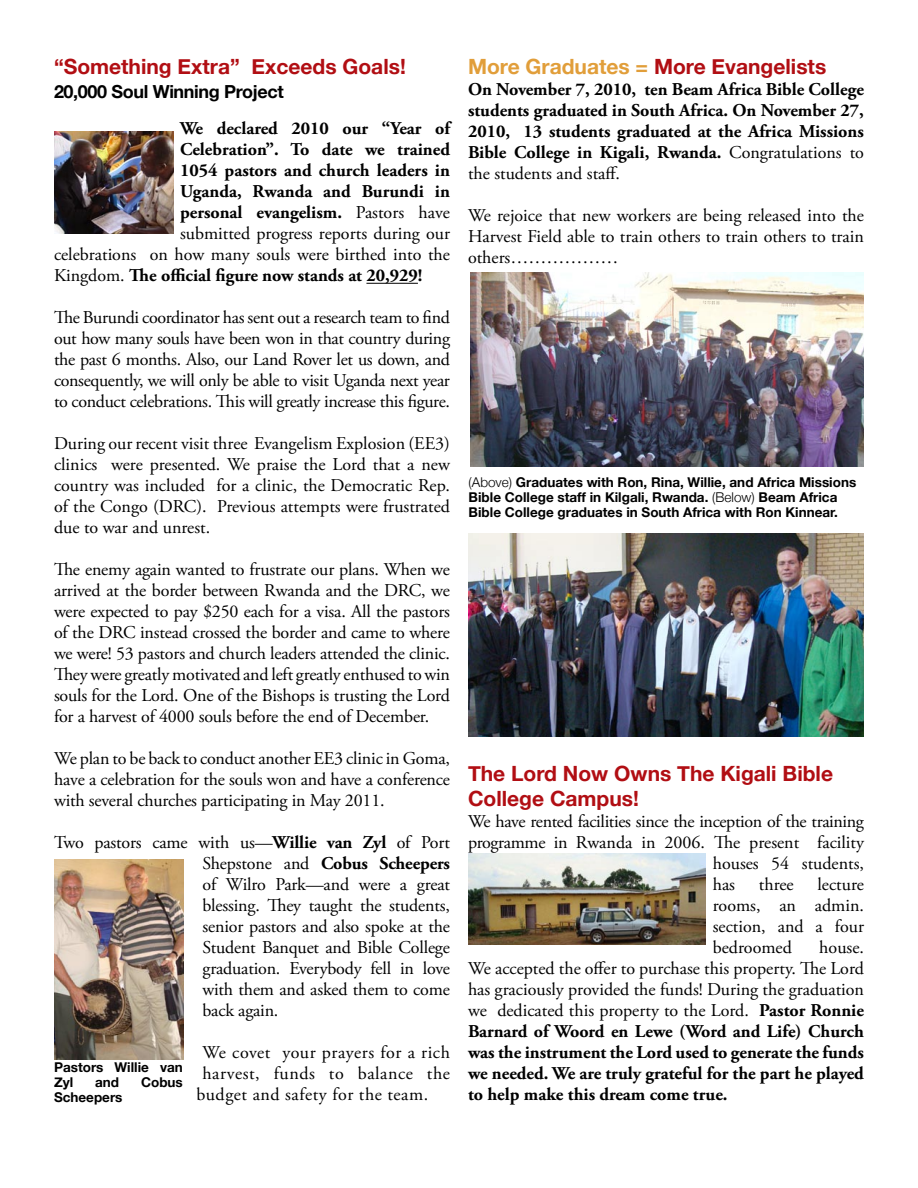
<style>
.page{position:relative;width:918px;height:1188px;background:#fff}
.page>*{position:absolute;margin:0;border:0;box-sizing:border-box;transform-origin:0 0}
.t1{font:700 21px/25.2px "Helvetica Neue";color:#b10e13}
.t2{font:18px/21px "Adobe Garamond Pro";color:#000;text-align:justify}
.t3{font:700 18px/21px "Adobe Garamond Pro";color:#000;text-align:justify}
.t4{font:18px "Adobe Garamond Pro";letter-spacing:.03em;color:#000}
.t5{font:18px "Adobe Garamond Pro";letter-spacing:-.02em;color:#000}
.t6{font:700 18px "Helvetica Neue";letter-spacing:-.02em;color:#000}
.t7{font:700 13.5px/15px "Helvetica Neue";color:#000}
.s1{font-weight:400}
.s2{font-weight:700}
.s3{color:#e19e3a}
.s4{font-weight:300}
</style>
<div class="page">
<hr style="left:366px;top:283px;width:52px;height:1px;background:#000">
<img style="left:54px;top:860px;width:129px;height:199px">
<img style="left:54px;top:131px;width:119px;height:103px">
<img style="left:471px;top:272px;width:393px;height:195px">
<img style="left:469px;top:533px;width:395px;height:203px">
<img style="left:469px;top:854px;width:236px;height:91px">
<p class="t1" style="left:54px;top:54px;width:353px">“Something Extra” Exceeds Goals!</p>
<p class="t6" style="left:54px;top:81px;width:231px">20,000 Soul Winning Project</p>
<p class="t3" style="left:180px;top:119px;width:272px">We declared 2010 our “Year of</p>
<p class="t3" style="left:180px;top:140px;width:271px">Celebration”. To date we trained</p>
<p class="t3" style="left:180px;top:161px;width:271px">1054 pastors and church leaders in</p>
<p class="t3" style="left:180px;top:182px;width:272px">Uganda, Rwanda and Burundi in</p>
<p class="t3" style="left:180px;top:203px;width:272px">personal evangelism. <span class="s1">Pastors have</span></p>
<p class="t2" style="left:180px;top:224px;width:271px">submitted progress reports during our</p>
<p class="t2" style="left:54px;top:245px;width:398px">celebrations on how many souls were birthed into the</p>
<p class="t3" style="left:54px;top:266px;width:370px"><span class="s1">Kingdom.</span> The official figure now stands at 20,929!</p>
<p class="t2" style="left:54px;top:308px;width:398px">The Burundi coordinator has sent out a research team to find out how many souls have been won in that country during the past 6 months. Also, our Land Rover let us down, and consequently, we will only be able to visit Uganda next year to conduct celebrations. This will greatly increase this figure.</p>
<p class="t2" style="left:54px;top:434px;width:398px">During our recent visit three Evangelism Explosion (EE3) clinics were presented. We praise the Lord that a new country was included for a clinic, the Democratic Rep. of the Congo (DRC). Previous attempts were frustrated due to war and unrest.</p>
<p class="t2" style="left:54px;top:560px;width:398px">The enemy again wanted to frustrate our plans. When we arrived at the border between Rwanda and the DRC, we were expected to pay $250 each for a visa. All the pastors of the DRC instead crossed the border and came to where we were! 53 pastors and church leaders attended the clinic.<br>They were greatly motivated and left greatly enthused to win souls for the Lord. One of the Bishops is trusting the Lord for a harvest of 4000 souls before the end of December.</p>
<p class="t2" style="left:54px;top:749px;width:398px">We plan to be back to conduct another EE3 clinic in Goma, have a celebration for the souls won and have a conference with several churches participating in May 2011.</p>
<p class="t2" style="left:202px;top:833px;width:249px;text-indent:-148px">Two pastors came with us—<span class="s2">Willie van Zyl</span> of Port Shepstone and <span class="s2">Cobus Scheepers </span>of Wilro Park—and were a great blessing. They taught the students, senior pastors and also spoke at the Student Banquet and Bible College graduation. Everybody fell in love with them and asked them to come back again.</p>
<p class="t4" style="left:202px;top:1042px;width:249px">We covet your prayers for a rich</p>
<p class="t4" style="left:202px;top:1063px;width:249px">harvest, funds to balance the</p>
<p class="t4" style="left:196px;top:1084px;width:233px">budget and safety for the team.</p>
<p class="t7" style="left:54px;top:1060px;width:130px">Pastors Willie van<br>Zyl</p>
<p class="t7" style="left:95px;top:1075px;width:26px">and</p>
<p class="t7" style="left:141px;top:1075px;width:43px">Cobus</p>
<p class="t7" style="left:54px;top:1090px;width:70px">Scheepers</p>
<p class="t1" style="left:468px;top:54px;width:360px"><span class="s3">More Graduates =</span> More Evangelists</p>
<p class="t3" style="left:468px;top:80px;width:398px">On November 7, 2010, ten Beam Africa Bible College students graduated in South Africa. On November 27, 2010, 13 students graduated at the Africa Missions Bible College in Kigali, Rwanda. <span class="s1">Congratulations to the students and staff.</span></p>
<p class="t2" style="left:468px;top:206px;width:397px">We rejoice that new workers are being released into the Harvest Field able to train others to train others to train others………………</p>
<p class="t7" style="left:469px;top:474px;width:389px"><span class="s4">(Above)</span> Graduates with Ron, Rina, Willie, and Africa Missions<br>Bible College staff in Kilgali, Rwanda. <span class="s4">(Below)</span> Beam Africa<br>Bible College graduates in South Africa with Ron Kinnear.</p>
<p class="t1" style="left:468px;top:760px;width:367px">The Lord Now Owns The Kigali Bible<br>College Campus!</p>
<p class="t5" style="left:468px;top:811px;width:398px">We have rented facilities since the inception of the training</p>
<p class="t2" style="left:468px;top:833px;width:398px">programme in Rwanda in 2006. The present facility</p>
<p class="t2" style="left:713px;top:854px;width:153px">houses 54 students,</p>
<p class="t2" style="left:713px;top:875px;width:24px">has</p>
<p class="t2" style="left:759px;top:875px;width:36px">three</p>
<p class="t2" style="left:713px;top:875px;width:153px;text-indent:105px">lecture rooms, an admin. section, and a four bedroomed</p>
<p class="t3" style="left:468px;top:937px;width:398px;text-indent:351px"><span class="s1">house.<br>We accepted the offer to purchase this property. The Lord has graciously provided the funds! During the graduation we dedicated this property to the Lord.</span> Pastor Ronnie Barnard of Woord en Lewe (Word and Life) Church was the instrument the Lord used to generate the funds we needed. We are truly grateful for the part he played to help make this dream come true.</p>
</div>
